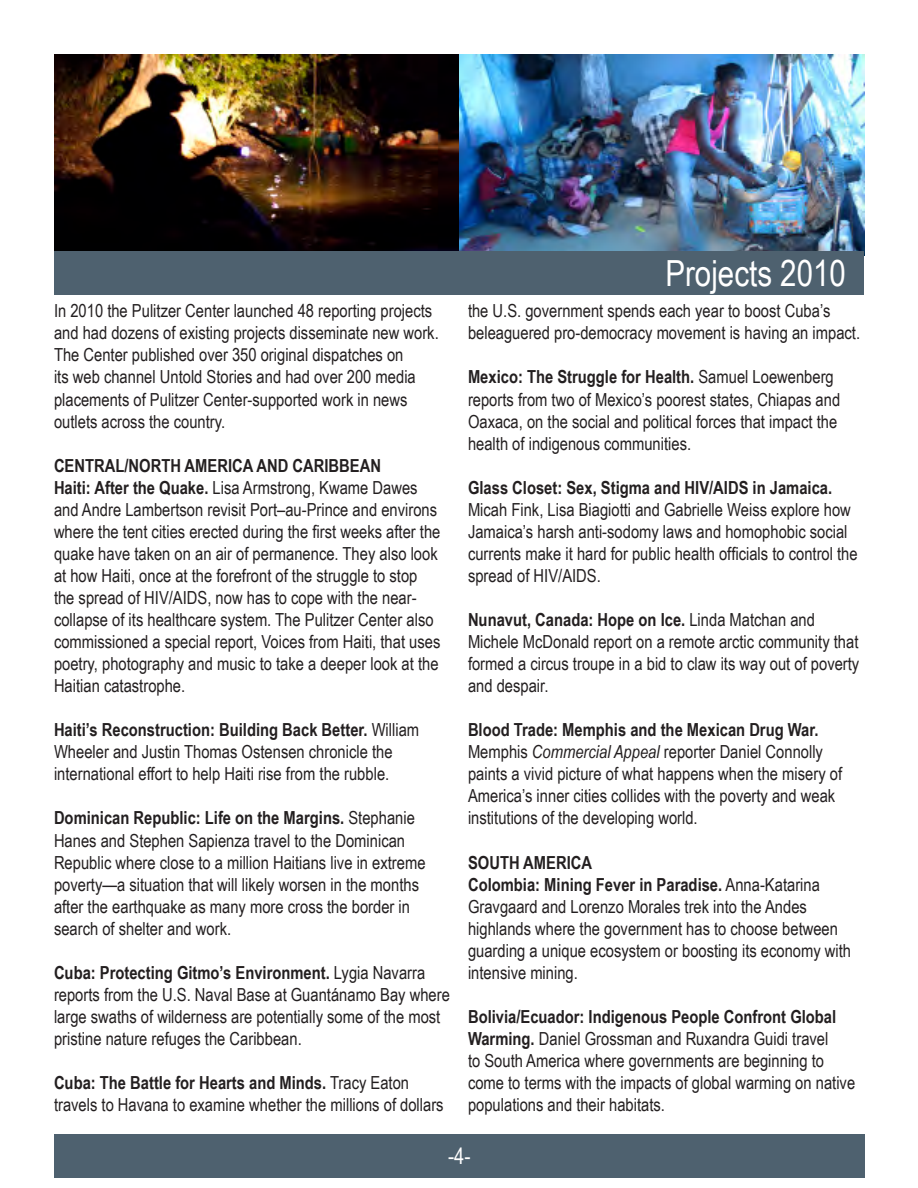
<style>
.page{position:relative;width:918px;height:1188px;background:#fff}
.page>*{position:absolute;margin:0;border:0;box-sizing:border-box;transform-origin:0 0}
.t1{font:36px "Arial Narrow";color:#fff}
.t2{font:22.5px "Arial Narrow";color:#fff}
.t3{font:18px/22px "Arial Narrow";color:#231f20}
.t4{font:700 18px "Arial Narrow";color:#231f20}
.s1{font-weight:700}
.s2{font-style:italic}
</style>
<div class="page">
<img style="left:54px;top:54px;width:810px;height:197px">
<div style="left:54px;top:1134px;width:810px;height:44px;background:#4e616f"></div>
<div style="left:54px;top:251px;width:810px;height:44px;background:#4e616f"></div>
<p class="t1" style="left:665px;top:247px;width:182px">Projects 2010</p>
<p class="t3" style="left:54px;top:299px;width:386px">In 2010 the Pulitzer Center launched 48 reporting projects and had dozens of existing projects disseminate new work.<br>The Center published over 350 original dispatches on<br>its web channel Untold Stories and had over 200 media placements of Pulitzer Center-supported work in news outlets across the country.</p>
<p class="t4" style="left:54px;top:452px;width:329px">CENTRAL/NORTH AMERICA AND CARIBBEAN</p>
<p class="t3" style="left:54px;top:476px;width:388px"><span class="s1">Haiti: After the Quake.</span> Lisa Armstrong, Kwame Dawes and Andre Lambertson revisit Port–au-Prince and environs where the tent cities erected during the first weeks after the quake have taken on an air of permanence. They also look at how Haiti, once at the forefront of the struggle to stop the spread of HIV/AIDS, now has to cope with the near&shy;collapse of its healthcare system. The Pulitzer Center also commissioned a special report, Voices from Haiti, that uses poetry, photography and music to take a deeper look at the Haitian catastrophe.</p>
<p class="t3" style="left:54px;top:718px;width:367px"><span class="s1">Haiti’s Reconstruction: Building Back Better.</span> William<br>Wheeler and Justin Thomas Ostensen chronicle the international effort to help Haiti rise from the rubble.</p>
<p class="t3" style="left:54px;top:806px;width:373px"><span class="s1">Dominican Republic: Life on the Margins.</span> Stephanie Hanes and Stephen Sapienza travel to the Dominican Republic where close to a million Haitians live in extreme poverty—a situation that will likely worsen in the months after the earthquake as many more cross the border in search of shelter and work.</p>
<p class="t3" style="left:54px;top:961px;width:397px"><span class="s1">Cuba: Protecting Gitmo’s Environment.</span> Lygia Navarra reports from the U.S. Naval Base at Guantánamo Bay where large swaths of wilderness are potentially some of the most pristine nature refuges the Caribbean.</p>
<p class="t3" style="left:54px;top:1071px;width:391px"><span class="s1">Cuba: The Battle for Hearts and Minds.</span> Tracy Eaton travels to Havana to examine whether the millions of dollars</p>
<p class="t3" style="left:468px;top:299px;width:394px">the U.S. government spends each year to boost Cuba’s beleaguered pro-democracy movement is having an impact.</p>
<p class="t3" style="left:468px;top:365px;width:374px"><span class="s1">Mexico: The Struggle for Health.</span> Samuel Loewenberg reports from two of Mexico’s poorest states, Chiapas and Oaxaca, on the social and political forces that impact the health of indigenous communities.</p>
<p class="t3" style="left:468px;top:476px;width:391px"><span class="s1">Glass Closet: Sex, Stigma and HIV/AIDS in Jamaica.<br></span>Micah Fink, Lisa Biagiotti and Gabrielle Weiss explore how Jamaica’s harsh anti-sodomy laws and homophobic social currents make it hard for public health officials to control the spread of HIV/AIDS.</p>
<p class="t3" style="left:468px;top:608px;width:393px"><span class="s1">Nunavut, Canada: Hope on Ice.</span> Linda Matchan and Michele McDonald report on a remote arctic community that formed a circus troupe in a bid to claw its way out of poverty and despair.</p>
<p class="t3" style="left:468px;top:718px;width:376px"><span class="s1">Blood Trade: Memphis and the Mexican Drug War.<br></span>Memphis <span class="s2">Commercial Appeal</span> reporter Daniel Connolly paints a vivid picture of what happens when the misery of America’s inner cities collides with the poverty and weak institutions of the developing world.</p>
<p class="t4" style="left:468px;top:849px;width:126px">SOUTH AMERICA</p>
<p class="t3" style="left:468px;top:873px;width:385px"><span class="s1">Colombia: Mining Fever in Paradise.</span> Anna-Katarina Gravgaard and Lorenzo Morales trek into the Andes highlands where the government has to choose between guarding a unique ecosystem or boosting its economy with intensive mining.</p>
<p class="t3" style="left:468px;top:1005px;width:389px"><span class="s1">Bolivia/Ecuador: Indigenous People Confront Global Warming.</span> Daniel Grossman and Ruxandra Guidi travel<br>to South America where governments are beginning to come to terms with the impacts of global warming on native populations and their habitats.</p>
<p class="t2" style="left:448px;top:1140px;width:24px">-4-</p>
</div>
